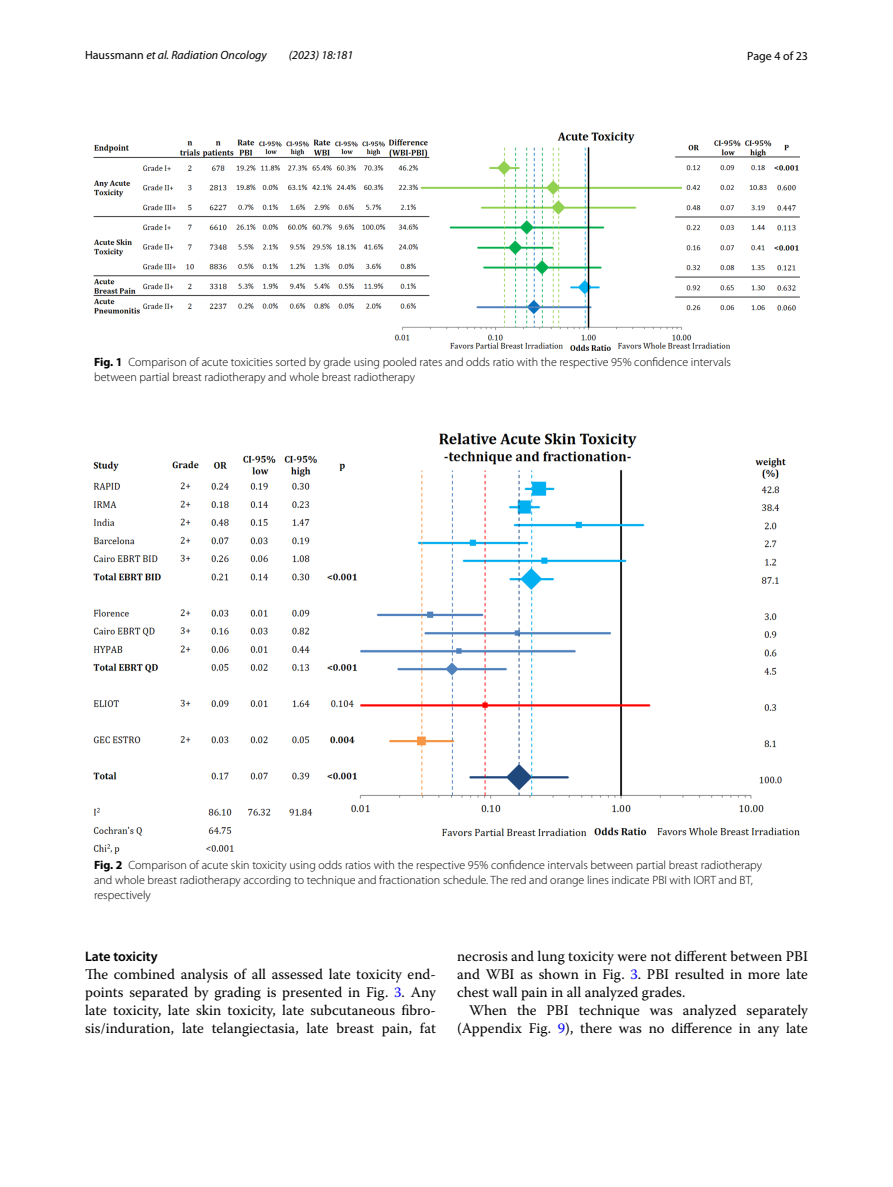
<style>
.page{position:relative;width:893px;height:1187px;background:#fff}
.page>*{position:absolute;margin:0;border:0;box-sizing:border-box;transform-origin:0 0}
.t1{font:14.7px/18px "Warnock Pro";color:#000;text-align:justify}
.t2{font:600 13.8px "Myriad Pro";color:#000}
.t3{font:300 12px/15px "Myriad Pro";color:#000}
.t4{font:italic 12px "Myriad Pro";color:#000}
.t5{font:12px "Myriad Pro";color:#000}
.s1{font-style:normal}
.s2{font-weight:700}
.s3{color:#00f}
</style>
<div class="page">
<img style="left:94px;top:133px;width:705px;height:217px">
<img style="left:94px;top:433px;width:705px;height:420px">
<p class="t4" style="left:85px;top:48px;width:183px"><span class="s1">Haussmann</span> et al. Radiation Oncology</p>
<p class="t4" style="left:289px;top:48px;width:66px">(2023) 18:181</p>
<p class="t5" style="left:747px;top:48px;width:62px">Page 4 of 23</p>
<p class="t3" style="left:94px;top:354px;width:638px"><span class="s2">Fig. 1</span> Comparison of acute toxicities sorted by grade using pooled rates and odds ratio with the respective 95% confidence intervals between partial breast radiotherapy and whole breast radiotherapy</p>
<p class="t3" style="left:94px;top:857px;width:670px"><span class="s2">Fig. 2</span> Comparison of acute skin toxicity using odds ratios with the respective 95% confidence intervals between partial breast radiotherapy and whole breast radiotherapy according to technique and fractionation schedule. The red and orange lines indicate PBI with IORT and BT, respectively</p>
<p class="t2" style="left:85px;top:947px;width:74px">Late toxicity</p>
<p class="t1" style="left:85px;top:964px;width:352px">The combined analysis of all assessed late toxicity end&shy;points separated by grading is presented in Fig. <span class="s3">3</span>. Any late toxicity, late skin toxicity, late subcutaneous fibro&shy;sis/induration, late telangiectasia, late breast pain, fat</p>
<p class="t1" style="left:457px;top:946px;width:352px">necrosis and lung toxicity were not different between PBI and WBI as shown in Fig. <span class="s3">3</span>. PBI resulted in more late chest wall pain in all analyzed grades.</p>
<p class="t1" style="left:457px;top:1000px;width:352px;text-align:right">When the PBI technique was analyzed separately (Appendix Fig. <span class="s3">9</span>), there was no difference in any late</p>
</div>
